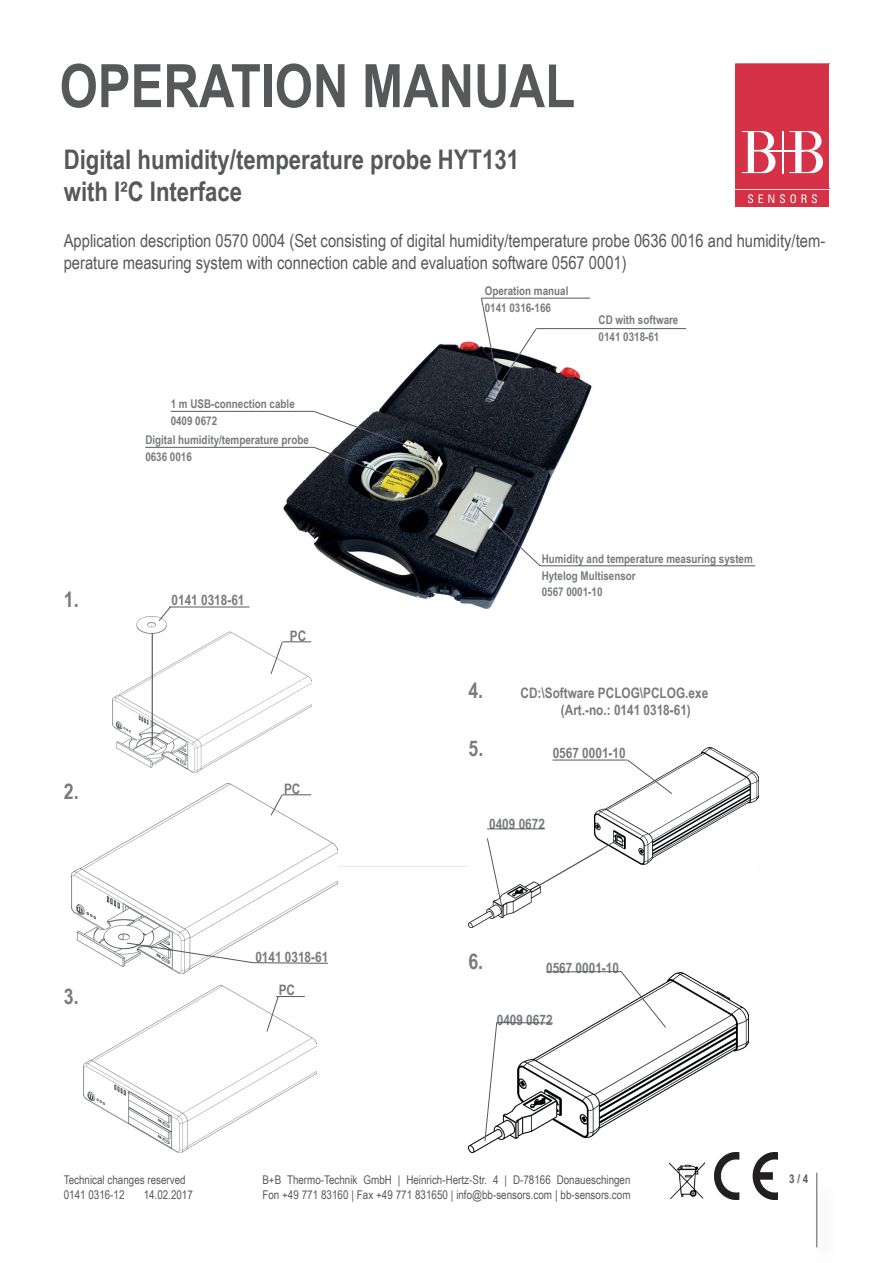
<style>
.page{position:relative;width:893px;height:1263px;background:#fff}
.page>*{position:absolute;margin:0;border:0;box-sizing:border-box;transform-origin:0 0}
.t1{font:700 60px "Arial Narrow";color:#57585a}
.t2{font:700 27px/32.4px "Arial Narrow";color:#57585a}
.t3{font:700 21.6px "Arial Narrow";color:#787a7d}
.t4{font:18px/21.6px "Arial Narrow";color:#57585a}
.t5{font:700 14.4px/17.2px "Arial Narrow";color:#787a7d}
.t6{font:700 12px/16.5px "Arial Narrow";color:#787a7d}
.t7{font:12px/15px "Arial Narrow";color:#57585a}
.t8{font:700 12px "Arial Narrow";color:#57585a}
</style>
<div class="page">
<img style="left:268px;top:341px;width:331px;height:267px">
<hr style="left:171px;top:411px;width:143px;height:1px;background:#57585a">
<hr style="left:145px;top:447px;width:169px;height:1px;background:#57585a">
<hr style="left:540px;top:565px;width:215px;height:1px;background:#57585a">
<hr style="left:536px;top:328px;width:150px;height:1px;background:#57585a">
<hr style="left:481px;top:298px;width:109px;height:1px;background:#57585a">
<svg style="left:481px;top:298px;width:55px;height:89px"></svg>
<svg style="left:477px;top:506px;width:64px;height:60px"></svg>
<svg style="left:313px;top:411px;width:104px;height:69px"></svg>
<hr style="left:149px;top:866px;width:611px;height:1px;background:#e6e7e9">
<img style="left:113px;top:616px;width:198px;height:157px">
<img style="left:71px;top:784px;width:267px;height:190px">
<img style="left:83px;top:985px;width:234px;height:167px">
<img style="left:468px;top:747px;width:290px;height:180px">
<img style="left:468px;top:972px;width:281px;height:180px">
<svg style="left:158px;top:606px;width:13px;height:15px"></svg>
<hr style="left:169px;top:607px;width:80px;height:1px;background:#57585a">
<svg style="left:270px;top:641px;width:41px;height:34px"></svg>
<svg style="left:270px;top:794px;width:41px;height:22px"></svg>
<svg style="left:126px;top:942px;width:203px;height:22px"></svg>
<svg style="left:266px;top:996px;width:39px;height:36px"></svg>
<svg style="left:487px;top:838px;width:16px;height:72px"></svg>
<hr style="left:497px;top:1022px;width:56px;height:1px;background:#57585a">
<svg style="left:484px;top:1022px;width:13px;height:119px"></svg>
<hr style="left:487px;top:828px;width:58px;height:1px;background:#57585a">
<hr style="left:552px;top:760px;width:75px;height:1px;background:#57585a">
<svg style="left:627px;top:759px;width:46px;height:35px"></svg>
<hr style="left:546px;top:971px;width:75px;height:1px;background:#57585a">
<svg style="left:620px;top:971px;width:46px;height:57px"></svg>
<hr style="left:152px;top:633px;width:1px;height:112px;background:#57585a">
<svg style="left:539px;top:839px;width:80px;height:47px"></svg>
<div style="left:736px;top:190px;width:93px;height:17px;background:#d63247"></div>
<svg style="left:736px;top:64px;width:93px;height:139px"></svg>
<hr style="left:816px;top:1172px;width:1px;height:75px;background:#57585a">
<img style="left:715px;top:1152px;width:62px;height:47px">
<img style="left:670px;top:1162px;width:35px;height:36px">
<h1 class="t1" style="left:60px;top:41px;width:517px">OPERATION MANUAL</h1>
<h2 class="t2" style="left:64px;top:142px;width:457px">Digital humidity/temperature probe HYT131 with I²C Interface</h2>
<h3 class="t4" style="left:64px;top:229px;width:763px">Application description 0570 0004 (Set consisting of digital humidity/temperature probe 0636 0016 and humidity/tem&shy;perature measuring system with connection cable and evaluation software 0567 0001)</h3>
<p class="t6" style="left:485px;top:282px;width:85px">Operation manual<br>0141 0316-166</p>
<p class="t6" style="left:599px;top:311px;width:81px">CD with software<br>0141 0318-61</p>
<p class="t6" style="left:171px;top:395px;width:126px">1 m USB-connection cable<br>0409 0672</p>
<p class="t6" style="left:145px;top:431px;width:165px">Digital humidity/temperature probe<br>0636 0016</p>
<h3 class="t3" style="left:64px;top:583px;width:16px">1.</h3>
<p class="t5" style="left:172px;top:590px;width:74px">0141 0318-61</p>
<p class="t6" style="left:542px;top:550px;width:213px">Humidity and temperature measuring system<br>Hytelog Multisensor<br>0567 0001-10</p>
<p class="t5" style="left:290px;top:627px;width:18px">PC</p>
<h3 class="t3" style="left:468px;top:674px;width:16px">4.</h3>
<p class="t5" style="left:561px;top:683px;width:149px;text-indent:-40px">CD:\Software PCLOG\PCLOG.exe (Art.-no.: 0141 0318-61)</p>
<h3 class="t3" style="left:468px;top:731px;width:16px">5.</h3>
<p class="t5" style="left:553px;top:743px;width:74px">0567 0001-10</p>
<h3 class="t3" style="left:64px;top:775px;width:16px">2.</h3>
<p class="t5" style="left:284px;top:779px;width:18px">PC</p>
<p class="t5" style="left:489px;top:815px;width:57px">0409 0672</p>
<p class="t5" style="left:255px;top:947px;width:74px">0141 0318-61</p>
<h3 class="t3" style="left:468px;top:945px;width:16px">6.</h3>
<p class="t5" style="left:546px;top:958px;width:74px">0567 0001-10</p>
<h3 class="t3" style="left:64px;top:980px;width:16px">3.</h3>
<p class="t5" style="left:279px;top:981px;width:18px">PC</p>
<p class="t5" style="left:497px;top:1010px;width:57px">0409 0672</p>
<p class="t7" style="left:64px;top:1172px;width:123px">Technical changes reserved<br>0141 0316-12</p>
<p class="t7" style="left:144px;top:1187px;width:51px">14.02.2017</p>
<p class="t7" style="left:262px;top:1172px;width:370px">B+B Thermo-Technik GmbH | Heinrich-Hertz-Str. 4 | D-78166 Donaueschingen<br>Fon +49 771 83160 | Fax +49 771 831650 | info@bb-sensors.com | bb-sensors.com</p>
<p class="t8" style="left:789px;top:1170px;width:21px">3 / 4</p>
</div>
